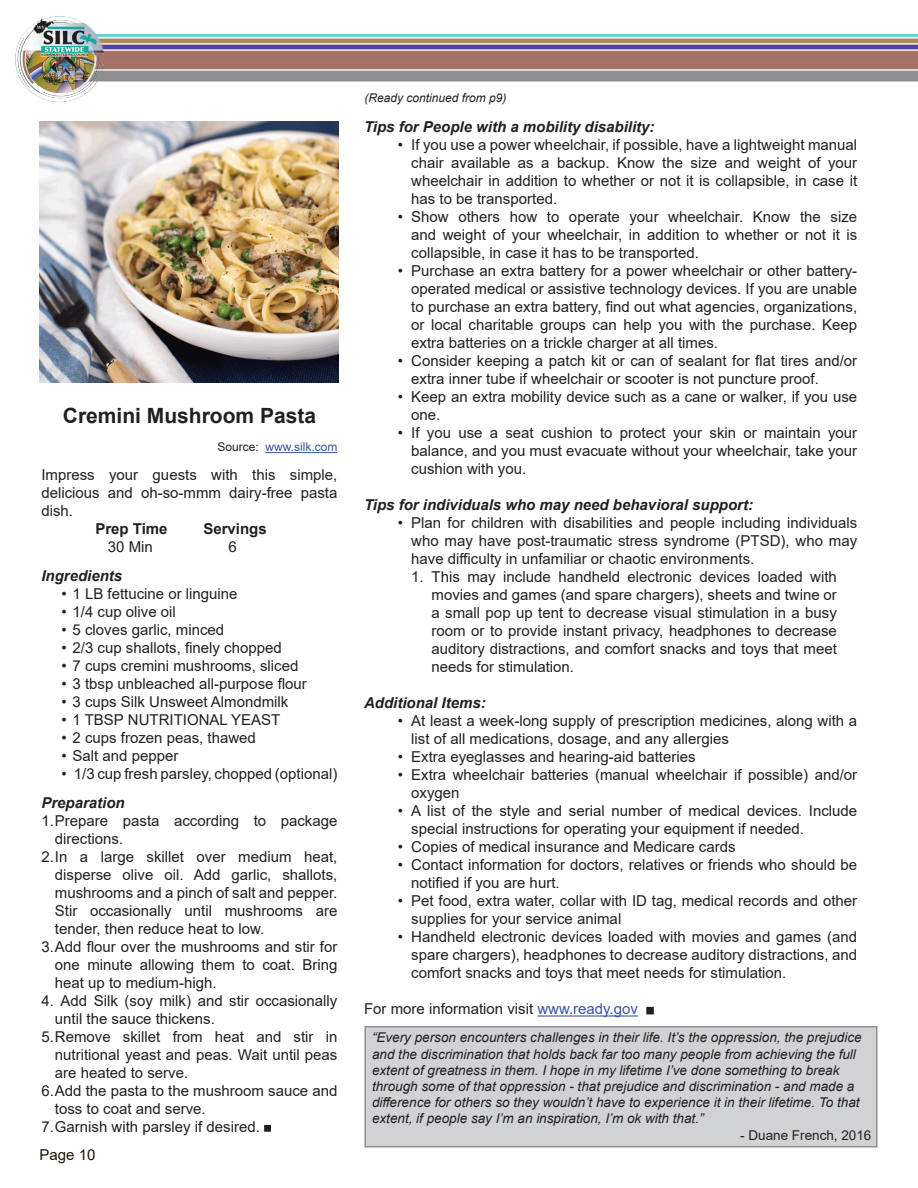
<style>
.page{position:relative;width:918px;height:1188px;background:#fff}
.page>*{position:absolute;margin:0;border:0;box-sizing:border-box;transform-origin:0 0}
.t1{font:700 21px "Arial";color:#231f20}
.t2{font:15px/18px "Arial";color:#231f20;text-align:justify}
.t3{font:italic 700 15px "Arial";color:#231f20}
.t4{font:700 15px "Arial";color:#231f20}
.t5{font:15px "Arial";color:#1e1500}
.t6{font:italic 13.5px/16.2px "Arial";color:#231f20}
.t7{font:13.5px "Arial";color:#231f20}
.t8{font:italic 12px "Arial";color:#231f20}
.t9{font:12px "Arial";color:#3853a3}
.s1{color:#231f20}
.s2{color:#3853a3}
</style>
<div class="page">
<img style="left:104px;top:35px;width:814px;height:47px">
<img style="left:16px;top:17px;width:88px;height:85px">
<div style="left:364px;top:1026px;width:514px;height:122px;background:#d1d2d4;border:2px solid #8f8f8f"></div>
<hr style="left:265px;top:452px;width:73px;height:1px;background:#3853a3">
<div style="left:264px;top:1125px;width:7px;height:7px;border:2px solid #231f20"></div>
<img style="left:40px;top:122px;width:299px;height:260px">
<hr style="left:537px;top:1015px;width:101px;height:2px;background:#3853a3">
<div style="left:646px;top:1007px;width:8px;height:7px;border:2px solid #231f20"></div>
<h1 class="t1" style="left:63px;top:400px;width:255px">Cremini Mushroom Pasta</h1>
<p class="t9" style="left:217px;top:439px;width:122px"><span class="s1">Source:</span> www.silk.com</p>
<p class="t2" style="left:41px;top:466px;width:298px">Impress your guests with this simple, delicious and oh-so-mmm dairy-free pasta dish.</p>
<p class="t4" style="left:95px;top:518px;width:74px">Prep Time</p>
<p class="t4" style="left:203px;top:518px;width:65px">Servings</p>
<p class="t2" style="left:108px;top:538px;width:47px">30 Min</p>
<p class="t2" style="left:228px;top:538px;width:10px">6</p>
<p class="t3" style="left:41px;top:566px;width:82px">Ingredients</p>
<p class="t2" style="left:62px;top:585px;width:178px">• 1 LB fettucine or linguine</p>
<p class="t2" style="left:62px;top:603px;width:116px">• 1/4 cup olive oil</p>
<p class="t2" style="left:62px;top:621px;width:164px">• 5 cloves garlic, minced</p>
<p class="t2" style="left:62px;top:639px;width:222px">• 2/3 cup shallots, finely chopped</p>
<p class="t2" style="left:62px;top:657px;width:238px">• 7 cups cremini mushrooms, sliced</p>
<p class="t2" style="left:62px;top:675px;width:247px">• 3 tbsp unbleached all-purpose flour</p>
<p class="t2" style="left:62px;top:693px;width:228px">• 3 cups Silk Unsweet Almondmilk</p>
<p class="t2" style="left:62px;top:711px;width:220px">• 1 TBSP NUTRITIONAL YEAST</p>
<p class="t2" style="left:62px;top:729px;width:196px">• 2 cups frozen peas, thawed</p>
<p class="t2" style="left:62px;top:747px;width:118px">• Salt and pepper</p>
<p class="t2" style="left:62px;top:765px;width:277px">• 1/3 cup fresh parsley, chopped (optional)</p>
<p class="t3" style="left:41px;top:792px;width:85px">Preparation</p>
<p class="t2" style="left:41px;top:811px;width:298px">1.Prepare pasta according to package</p>
<p class="t2" style="left:55px;top:829px;width:70px">directions.</p>
<p class="t2" style="left:41px;top:847px;width:298px">2.In a large skillet over medium heat,</p>
<p class="t2" style="left:55px;top:865px;width:284px">disperse olive oil. Add garlic, shallots,</p>
<p class="t2" style="left:55px;top:883px;width:284px">mushrooms and a pinch of salt and pepper.</p>
<p class="t2" style="left:55px;top:901px;width:284px">Stir occasionally until mushrooms are</p>
<p class="t2" style="left:55px;top:919px;width:211px">tender, then reduce heat to low.</p>
<p class="t2" style="left:41px;top:937px;width:298px">3.Add flour over the mushrooms and stir for</p>
<p class="t2" style="left:55px;top:955px;width:284px">one minute allowing them to coat. Bring</p>
<p class="t2" style="left:55px;top:973px;width:163px">heat up to medium-high.</p>
<p class="t2" style="left:41px;top:991px;width:298px">4. Add Silk (soy milk) and stir occasionally</p>
<p class="t2" style="left:55px;top:1009px;width:162px">until the sauce thickens.</p>
<p class="t2" style="left:41px;top:1027px;width:298px">5.Remove skillet from heat and stir in</p>
<p class="t2" style="left:55px;top:1045px;width:284px">nutritional yeast and peas. Wait until peas</p>
<p class="t2" style="left:55px;top:1063px;width:135px">are heated to serve.</p>
<p class="t2" style="left:41px;top:1081px;width:298px">6.Add the pasta to the mushroom sauce and</p>
<p class="t2" style="left:55px;top:1099px;width:152px">toss to coat and serve.</p>
<p class="t2" style="left:41px;top:1117px;width:220px">7.Garnish with parsley if desired.</p>
<p class="t5" style="left:40px;top:1144px;width:57px">Page 10</p>
<p class="t8" style="left:364px;top:90px;width:144px">(Ready continued from p9)</p>
<p class="t3" style="left:364px;top:117px;width:292px">Tips for People with a mobility disability:</p>
<p class="t2" style="left:411px;top:136px;width:447px;text-indent:-14px">• If you use a power wheelchair, if possible, have a lightweight manual chair available as a backup. Know the size and weight of your wheelchair in addition to whether or not it is collapsible, in case it has to be transported.</p>
<p class="t2" style="left:411px;top:208px;width:447px;text-indent:-14px">• Show others how to operate your wheelchair. Know the size and weight of your wheelchair, in addition to whether or not it is collapsible, in case it has to be transported.</p>
<p class="t2" style="left:411px;top:262px;width:447px;text-indent:-14px">• Purchase an extra battery for a power wheelchair or other battery&shy;operated medical or assistive technology devices. If you are unable to purchase an extra battery, find out what agencies, organizations, or local charitable groups can help you with the purchase. Keep extra batteries on a trickle charger at all times.</p>
<p class="t2" style="left:411px;top:352px;width:447px;text-indent:-14px">• Consider keeping a patch kit or can of sealant for flat tires and/or extra inner tube if wheelchair or scooter is not puncture proof.</p>
<p class="t2" style="left:411px;top:388px;width:447px;text-indent:-14px">• Keep an extra mobility device such as a cane or walker, if you use one.</p>
<p class="t2" style="left:411px;top:424px;width:447px;text-indent:-14px">• If you use a seat cushion to protect your skin or maintain your balance, and you must evacuate without your wheelchair, take your cushion with you.</p>
<p class="t3" style="left:364px;top:495px;width:390px">Tips for individuals who may need behavioral support:</p>
<p class="t2" style="left:411px;top:514px;width:447px;text-indent:-14px">• Plan for children with disabilities and people including individuals who may have post-traumatic stress syndrome (PTSD), who may have difficulty in unfamiliar or chaotic environments.</p>
<p class="t2" style="left:432px;top:568px;width:407px;text-indent:-20px">1. This may include handheld electronic devices loaded with movies and games (and spare chargers), sheets and twine or a small pop up tent to decrease visual stimulation in a busy room or to provide instant privacy, headphones to decrease auditory distractions, and comfort snacks and toys that meet needs for stimulation.</p>
<p class="t3" style="left:364px;top:693px;width:123px">Additional Items:</p>
<p class="t2" style="left:411px;top:712px;width:447px;text-indent:-14px">• At least a week-long supply of prescription medicines, along with a list of all medications, dosage, and any allergies</p>
<p class="t2" style="left:398px;top:748px;width:299px">• Extra eyeglasses and hearing-aid batteries</p>
<p class="t2" style="left:411px;top:766px;width:447px;text-indent:-14px">• Extra wheelchair batteries (manual wheelchair if possible) and/or oxygen</p>
<p class="t2" style="left:411px;top:802px;width:447px;text-indent:-14px">• A list of the style and serial number of medical devices. Include special instructions for operating your equipment if needed.</p>
<p class="t2" style="left:398px;top:838px;width:339px">• Copies of medical insurance and Medicare cards</p>
<p class="t2" style="left:411px;top:856px;width:447px;text-indent:-14px">• Contact information for doctors, relatives or friends who should be notified if you are hurt.</p>
<p class="t2" style="left:411px;top:892px;width:447px;text-indent:-14px">• Pet food, extra water, collar with ID tag, medical records and other supplies for your service animal</p>
<p class="t2" style="left:411px;top:928px;width:447px;text-indent:-14px">• Handheld electronic devices loaded with movies and games (and spare chargers), headphones to decrease auditory distractions, and comfort snacks and toys that meet needs for stimulation.</p>
<p class="t2" style="left:364px;top:1000px;width:275px">For more information visit <span class="s2">www.ready.gov</span></p>
<p class="t6" style="left:372px;top:1030px;width:491px">“Every person encounters challenges in their life. It’s the oppression, the prejudice and the discrimination that holds back far too many people from achieving the full extent of greatness in them. I hope in my lifetime I’ve done something to break through some of that oppression - that prejudice and discrimination - and made a difference for others so they wouldn’t have to experience it in their lifetime. To that extent, if people say I’m an inspiration, I’m ok with that.”</p>
<p class="t7" style="left:740px;top:1126px;width:133px">- Duane French, 2016</p>
</div>
